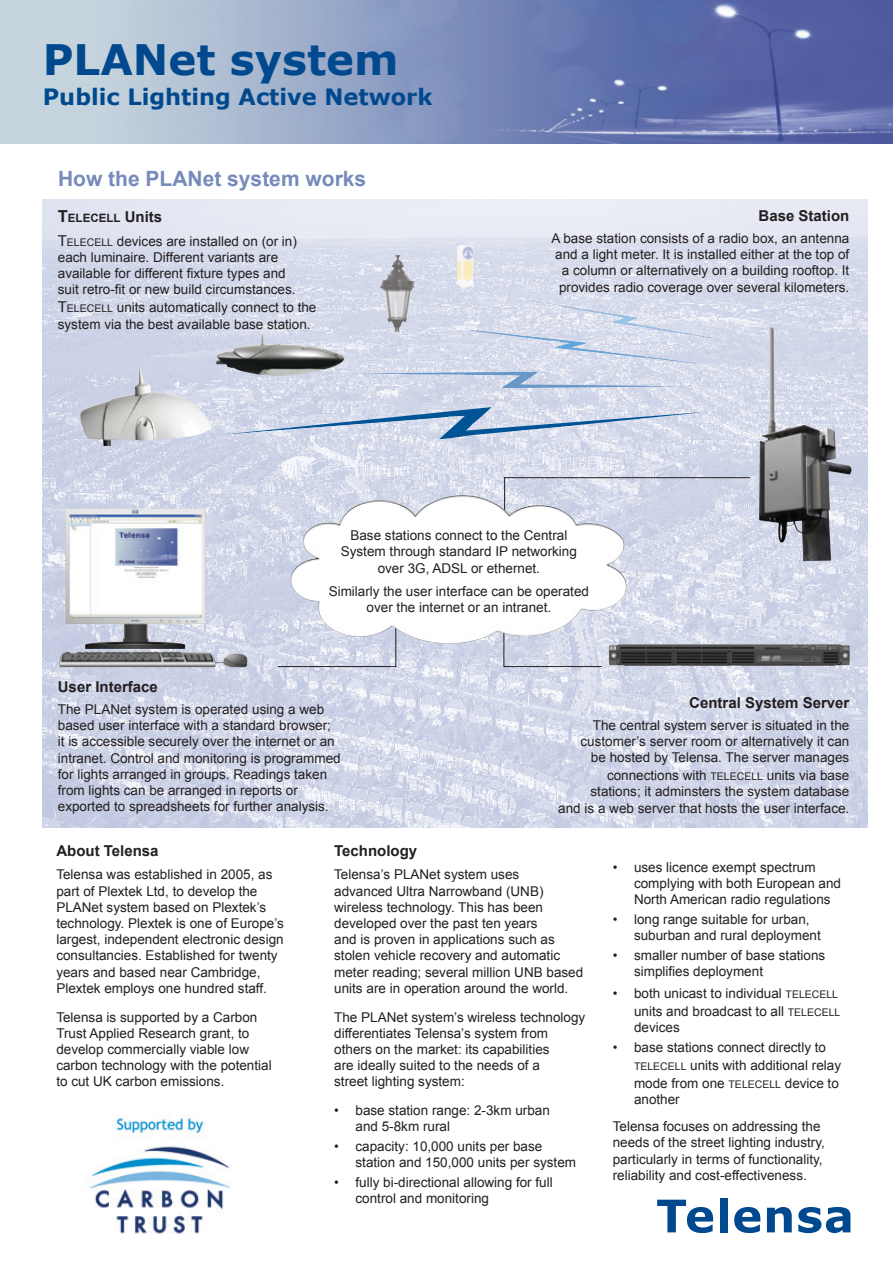
<style>
.page{position:relative;width:893px;height:1263px;background:#fff}
.page>*{position:absolute;margin:0;border:0;box-sizing:border-box;transform-origin:0 0}
.t1{font:700 42px "Verdana";color:#01498e}
.t2{font:700 22.5px "Verdana";color:#01498e}
.t3{font:700 21px "Arial";color:#768bbb}
.t4{font:700 15px "Arial";color:#231f20}
.t5{font:13.5px/16.2px "Arial";color:#231f20}
.t6{font:700 11.55px "Arial";color:#231f20}
.s1{font-size:16.5px}
.s2{font-size:15px}
.s3{font-size:10.5px}
</style>
<div class="page">
<img style="left:90px;top:1118px;width:141px;height:116px">
<img style="left:0;top:0;width:893px;height:144px">
<svg style="left:657px;top:1200px;width:56px;height:33px"></svg>
<div style="left:720px;top:1198px;width:8px;height:34px;background:#01498e"></div>
<svg style="left:734px;top:1207px;width:26px;height:26px"></svg>
<svg style="left:767px;top:1207px;width:25px;height:25px"></svg>
<svg style="left:798px;top:1207px;width:52px;height:26px"></svg>
<img style="left:42px;top:200px;width:825px;height:627px">
<svg style="left:504px;top:477px;width:247px;height:48px;background:#d1d6e5"></svg>
<svg style="left:503px;top:592px;width:99px;height:75px"></svg>
<img style="left:87px;top:369px;width:125px;height:76px">
<img style="left:399px;top:260px;width:16px;height:39px">
<svg style="left:461px;top:282px;width:13px;height:6px"></svg>
<svg style="left:221px;top:404px;width:489px;height:35px;background:#becce1"></svg>
<svg style="left:352px;top:299px;width:368px;height:92px;background:#d3d9ea"></svg>
<svg style="left:277px;top:576px;width:120px;height:91px"></svg>
<img style="left:576px;top:523px;width:48px;height:34px">
<img style="left:774px;top:329px;width:34px;height:103px">
<img style="left:609px;top:644px;width:241px;height:22px">
<img style="left:262px;top:333px;width:38px;height:12px">
<img style="left:65px;top:509px;width:141px;height:143px">
<h1 class="t1" style="left:43px;top:33px;width:357px">PLANet system</h1>
<h2 class="t2" style="left:43px;top:82px;width:391px">Public Lighting Active Network</h2>
<h3 class="t3" style="left:58px;top:167px;width:310px">How the PLANet system works</h3>
<p class="t6" style="left:58px;top:212px;width:106px"><span class="s1">T</span>ELECELL <span class="s2">Units</span></p>
<p class="t5" style="left:58px;top:233px;width:241px"><span class="s2">T</span><span class="s3">ELECELL</span> devices are installed on (or in) each luminaire. Different variants are available for different fixture types and suit retro-fit or new build circumstances.</p>
<p class="t5" style="left:58px;top:300px;width:260px"><span class="s2">T</span><span class="s3">ELECELL</span> units automatically connect to the system via the best available base station.</p>
<p class="t4" style="left:758px;top:208px;width:92px">Base Station</p>
<p class="t5" style="left:551px;top:230px;width:299px;text-align:right">A base station consists of a radio box, an antenna and a light meter. It is installed either at the top of a column or alternatively on a building rooftop. It provides radio coverage over several kilometers.</p>
<p class="t5" style="left:341px;top:527px;width:238px;text-align:center">Base stations connect to the Central<br>System through standard IP networking over 3G, ADSL or ethernet.</p>
<p class="t5" style="left:329px;top:583px;width:262px;text-align:center">Similarly the user interface can be operated over the internet or an intranet.</p>
<p class="t4" style="left:58px;top:679px;width:102px">User Interface</p>
<p class="t5" style="left:58px;top:701px;width:284px">The PLANet system is operated using a web based user interface with a standard browser; it is accessible securely over the internet or an intranet. Control and monitoring is programmed for lights arranged in groups. Readings taken from lights can be arranged in reports or exported to spreadsheets for further analysis.</p>
<p class="t4" style="left:689px;top:694px;width:162px">Central System Server</p>
<p class="t5" style="left:580px;top:717px;width:270px;text-align:right">The central system server is situated in the customer’s server room or alternatively it can be hosted by Telensa. The server manages</p>
<p class="t5" style="left:558px;top:767px;width:293px;text-align:right">connections with <span class="s3">TELECELL</span> units via base stations; it adminsters the system database<br>and is a web server that hosts the user interface.</p>
<p class="t4" style="left:56px;top:842px;width:104px">About Telensa</p>
<p class="t5" style="left:56px;top:866px;width:229px">Telensa was established in 2005, as part of Plextek Ltd, to develop the PLANet system based on Plextek’s technology. Plextek is one of Europe’s largest, independent electronic design consultancies. Established for twenty years and based near Cambridge, Plextek employs one hundred staff.</p>
<p class="t5" style="left:56px;top:1009px;width:217px">Telensa is supported by a Carbon<br>Trust Applied Research grant, to develop commercially viable low carbon technology with the potential to cut UK carbon emissions.</p>
<p class="t4" style="left:334px;top:842px;width:85px">Technology</p>
<p class="t5" style="left:334px;top:866px;width:251px">Telensa’s PLANet system uses<br>advanced Ultra Narrowband (UNB) wireless technology. This has been developed over the past ten years<br>and is proven in applications such as stolen vehicle recovery and automatic meter reading; several million UNB based units are in operation around the world.</p>
<p class="t5" style="left:334px;top:1009px;width:253px">The PLANet system’s wireless technology differentiates Telensa’s system from others on the market: its capabilities<br>are ideally suited to the needs of a<br>street lighting system:</p>
<p class="t5" style="left:355px;top:1102px;width:196px;text-indent:-21px">• base station range: 2-3km urban and 5-8km rural</p>
<p class="t5" style="left:355px;top:1138px;width:222px;text-indent:-21px">• capacity: 10,000 units per base station and 150,000 units per system</p>
<p class="t5" style="left:355px;top:1174px;width:199px;text-indent:-21px">• fully bi-directional allowing for full control and monitoring</p>
<p class="t5" style="left:634px;top:859px;width:209px;text-indent:-21px">• uses licence exempt spectrum complying with both European and<br>North American radio regulations</p>
<p class="t5" style="left:634px;top:911px;width:188px;text-indent:-21px">• long range suitable for urban, suburban and rural deployment</p>
<p class="t5" style="left:634px;top:947px;width:193px;text-indent:-21px">• smaller number of base stations simplifies deployment</p>
<p class="t5" style="left:613px;top:984px;width:229px;line-height:18px;text-align:right">• both unicast to individual <span class="s3">TELECELL </span>units and broadcast to all <span class="s3">TELECELL</span></p>
<p class="t5" style="left:634px;top:1019px;width:47px">devices</p>
<p class="t5" style="left:634px;top:1038px;width:209px;line-height:18px;text-indent:-21px">• base stations connect directly to<br><span class="s3">TELECELL</span> units with additional relay mode from one <span class="s3">TELECELL</span> device to</p>
<p class="t5" style="left:613px;top:1086px;width:209px;line-height:27px;text-indent:21px">another<br>Telensa focuses on addressing the</p>
<p class="t5" style="left:613px;top:1134px;width:214px">needs of the street lighting industry, particularly in terms of functionality, reliability and cost-effectiveness.</p>
</div>
